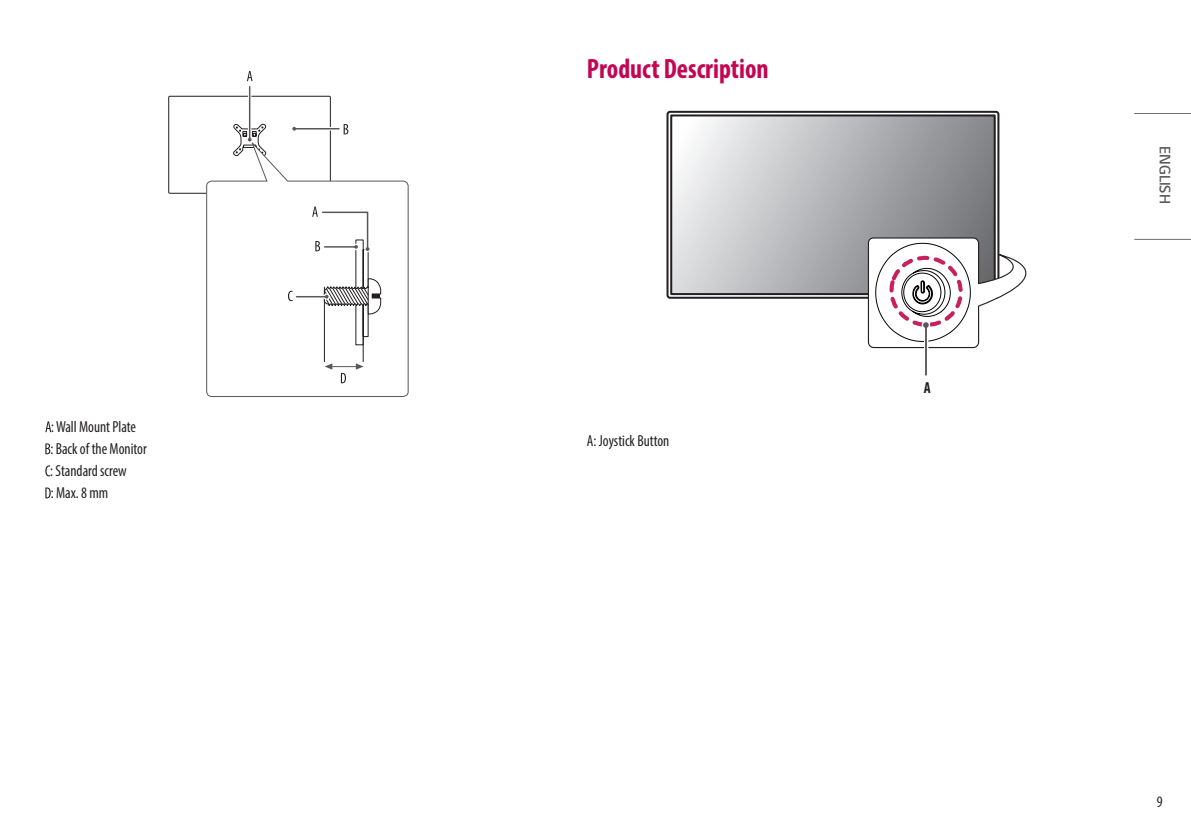
<style>
.page{position:relative;width:1191px;height:840px;background:#fff}
.page>*{position:absolute;margin:0;border:0;box-sizing:border-box;transform-origin:0 0}
.Title2{font:700 condensed 28px "Myriad Pro";color:#c30552;scale:.95 1}
.Body{font:condensed 16px "Myriad Pro";color:#231f20;scale:.95 1}
.Empty{font:condensed 16px "Myriad Pro";color:#231f20;scale:.95 1}
.t1{font:300 16px "LG Smart";color:#57585a;scale:.95 1}
.t2{font:700 condensed 16px "Myriad Pro";color:#231f20;scale:.95 1}
</style>
<div class="page">
<hr style="left:1134px;top:113px;width:57px;height:1px;background:#6c6d70">
<hr style="left:1134px;top:239px;width:57px;height:1px;background:#6c6d70">
<hr style="left:249px;top:87px;width:1px;height:52px;background:#57585a">
<svg style="left:247px;top:71px;width:5px;height:10px"></svg>
<hr style="left:295px;top:128px;width:44px;height:1px;background:#57585a">
<svg style="left:168px;top:96px;width:163px;height:98px"></svg>
<svg style="left:344px;top:124px;width:4px;height:10px"></svg>
<svg style="left:206px;top:140px;width:203px;height:257px"></svg>
<hr style="left:324px;top:286px;width:1px;height:75px;background:#231f20">
<hr style="left:363px;top:286px;width:1px;height:75px;background:#231f20">
<svg style="left:288px;top:206px;width:94px;height:139px"></svg>
<svg style="left:325px;top:363px;width:38px;height:20px"></svg>
<svg style="left:45px;top:421px;width:6px;height:11px"></svg>
<svg style="left:45px;top:443px;width:5px;height:11px"></svg>
<svg style="left:45px;top:465px;width:5px;height:11px"></svg>
<svg style="left:45px;top:487px;width:6px;height:11px"></svg>
<div style="left:666px;top:111px;width:333px;height:187px;border:2px solid #231f20;border-radius:3px"></div>
<svg style="left:673px;top:117px;width:319px;height:175px"></svg>
<div style="left:670px;top:114px;width:325px;height:181px;border:2px solid #231f20"></div>
<svg style="left:867px;top:237px;width:159px;height:111px"></svg>
<hr style="left:925px;top:324px;width:2px;height:50px;background:#57585a">
<p class="Body" style="left:51px;top:417px;width:91px">: Wall Mount Plate</p>
<p class="Body" style="left:50px;top:439px;width:103px">: Back of the Monitor</p>
<p class="Body" style="left:50px;top:461px;width:82px">: Standard screw</p>
<p class="Body" style="left:51px;top:483px;width:62px">: Max. 8 mm</p>
<p class="Title2" style="left:587px;top:51px;width:193px">Product Description</p>
<p class="Empty" style="left:587px;top:430px;width:88px">A: Joystick Button</p>
<p class="t2" style="left:924px;top:377px;width:9px">A</p>
<p class="t1" style="left:1175px;top:146px;width:62px;rotate:90deg">ENGLISH</p>
<p class="Body" style="left:1156px;top:791px;width:8px">9</p>
</div>
